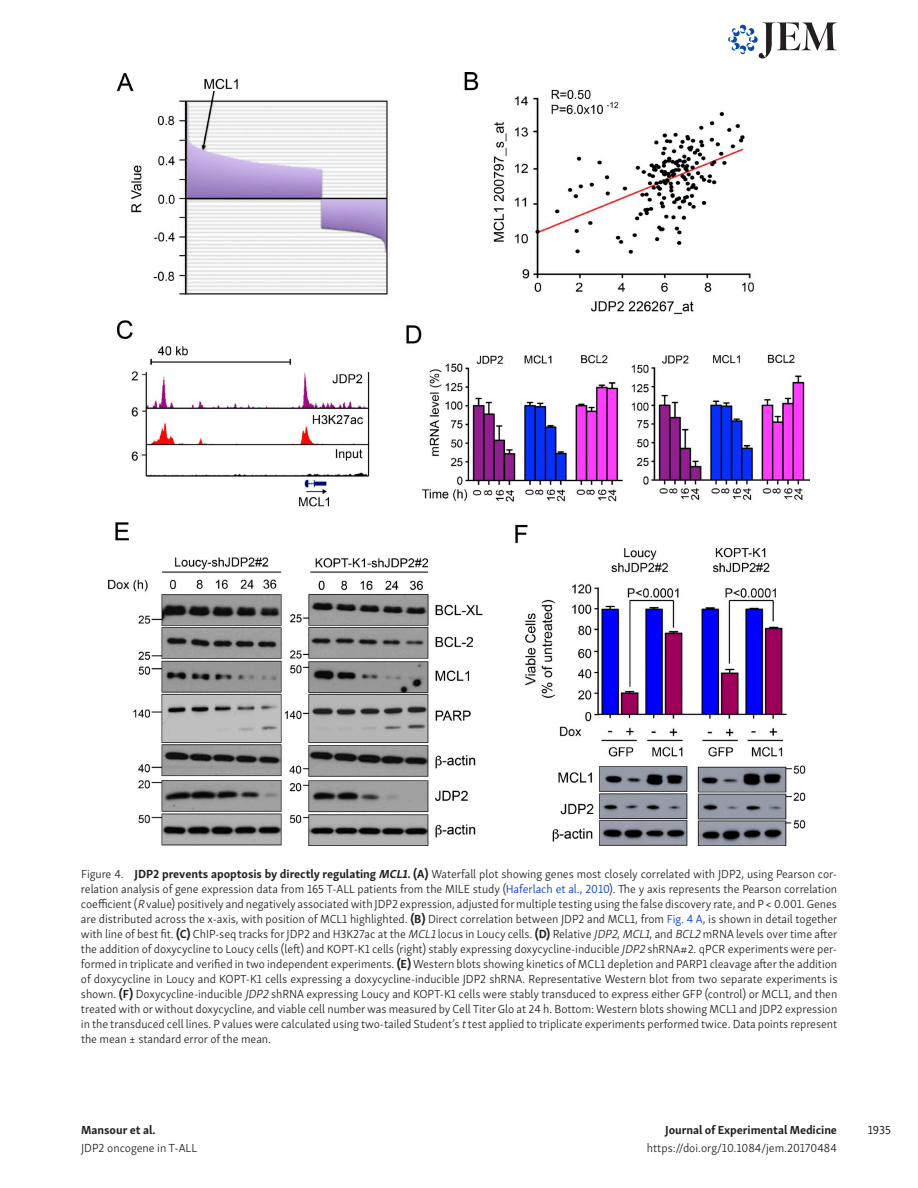
<style>
.page{position:relative;width:918px;height:1188px;background:#fff}
.page>*{position:absolute;margin:0;border:0;box-sizing:border-box;transform-origin:0 0}
.t1{font:300 12px/15px "Skolar Sans PE";letter-spacing:-.005em;color:#231f20;text-align:justify}
.t2{font:700 12px "Skolar Sans PE";letter-spacing:-.005em;color:#231f20}
.t3{font:12px "Skolar Sans PE";color:#231f20}
.s1{font-weight:700}
.s2{font-weight:700;font-style:italic}
.s3{color:#0034c9}
.s4{font-style:italic}
</style>
<div class="page">
<svg style="left:728px;top:23px;width:109px;height:35px"></svg>
<img style="left:108px;top:72px;width:702px;height:773px">
<p class="t1" style="left:81px;top:866px;width:758px">Figure 4. <span class="s1">JDP2 prevents apoptosis by directly regulating</span> <span class="s2">MCL1.</span><span class="s1">(A)</span> Waterfall plot showing genes most closely correlated with JDP2, using Pearson cor&shy;relation analysis of gene expression data from 165 T-ALL patients from the MILE study (<span class="s3">Haferlach et al., 2010</span>). The y axis represents the Pearson correlation coefficient (<span class="s4">R</span> value) positively and negatively associated with JDP2 expression, adjusted for multiple testing using the false discovery rate, and P &lt; 0.001. Genes are distributed across the x-axis, with position of MCL1 highlighted. <span class="s1">(B)</span> Direct correlation between JDP2 and MCL1, from <span class="s3">Fig. 4 A</span>, is shown in detail together with line of best fit. <span class="s1">(C)</span> ChIP-seq tracks for JDP2 and H3K27ac at the <span class="s4">MCL1</span>locus in Loucy cells. <span class="s1">(D)</span> Relative <span class="s4">JDP2</span>, <span class="s4">MCL1</span>, and <span class="s4">BCL2</span> mRNA levels over time after the addition of doxycycline to Loucy cells (left) and KOPT-K1 cells (right) stably expressing doxycycline-inducible <span class="s4">JDP2</span> shRNA#2. qPCR experiments were per&shy;formed in triplicate and verified in two independent experiments. <span class="s1">(E)</span> Western blots showing kinetics of MCL1 depletion and PARP1 cleavage after the addition of doxycycline in Loucy and KOPT-K1 cells expressing a doxycycline-inducible JDP2 shRNA. Representative Western blot from two separate experiments is shown. <span class="s1">(F)</span> Doxycycline-inducible <span class="s4">JDP2</span> shRNA expressing Loucy and KOPT-K1 cells were stably transduced to express either GFP (control) or MCL1, and then treated with or without doxycycline, and viable cell number was measured by Cell Titer Glo at 24 h. Bottom: Western blots showing MCL1 and JDP2 expression in the transduced cell lines. P values were calculated using two-tailed Student’s <span class="s4">t</span>test applied to triplicate experiments performed twice. Data points represent the mean ± standard error of the mean.</p>
<p class="t2" style="left:81px;top:1120px;width:76px">Mansour et al.</p>
<p class="t1" style="left:81px;top:1140px;width:118px">JDP2 oncogene in T-ALL</p>
<p class="t2" style="left:665px;top:1120px;width:173px">Journal of Experimental Medicine</p>
<p class="t1" style="left:647px;top:1140px;width:192px">https://doi.org/10.1084/jem.20170484</p>
<p class="t3" style="left:868px;top:1121px;width:25px">1935</p>
</div>
